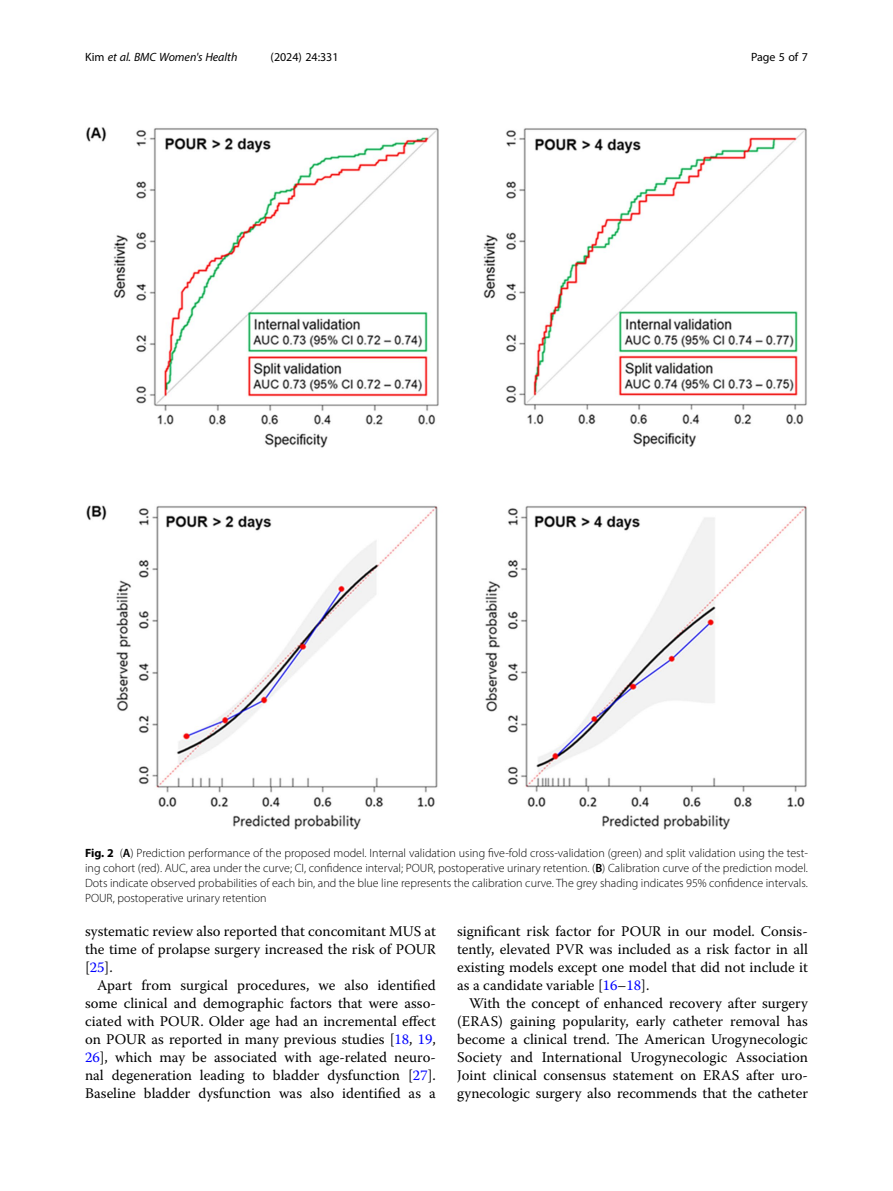
<style>
.page{position:relative;width:893px;height:1191px;background:#fff}
.page>*{position:absolute;margin:0;border:0;box-sizing:border-box;transform-origin:0 0}
.Body_Text_Indent{font:14.7px/18px "Warnock Pro";color:#000;text-align:justify}
.Figure_Caption{font:300 12px/15px "Myriad Pro";color:#000;text-align:justify}
.t1{font:italic 12px "Myriad Pro";color:#000}
.t2{font:12px "Myriad Pro";color:#000}
.s1{font-style:normal}
.s2{font-weight:700}
.s3{font-weight:600}
.s4{color:#00f}
</style>
<div class="page">
<img style="left:86px;top:127px;width:721px;height:703px">
<p class="t1" style="left:85px;top:50px;width:154px"><span class="s1">Kim</span> et al. BMC Women's Health</p>
<p class="t2" style="left:271px;top:50px;width:70px">(2024) 24:331</p>
<p class="t2" style="left:751px;top:50px;width:58px">Page 5 of 7</p>
<p class="Figure_Caption" style="left:85px;top:845px;width:724px"><span class="s2">Fig. 2</span> (<span class="s3">A</span>) Prediction performance of the proposed model. Internal validation using five-fold cross-validation (green) and split validation using the test&shy;ing cohort (red). AUC, area under the curve; CI, confidence interval; POUR, postoperative urinary retention. (<span class="s3">B</span>) Calibration curve of the prediction model.<br>Dots indicate observed probabilities of each bin, and the blue line represents the calibration curve. The grey shading indicates 95% confidence intervals.<br>POUR, postoperative urinary retention</p>
<p class="Body_Text_Indent" style="left:85px;top:922px;width:352px">systematic review also reported that concomitant MUS at the time of prolapse surgery increased the risk of POUR [<span class="s4">25</span>].</p>
<p class="Body_Text_Indent" style="left:85px;top:976px;width:352px;text-indent:12px">Apart from surgical procedures, we also identified some clinical and demographic factors that were asso&shy;ciated with POUR. Older age had an incremental effect on POUR as reported in many previous studies [<span class="s4">18</span>, <span class="s4">19</span>, <span class="s4">26</span>], which may be associated with age-related neuro&shy;nal degeneration leading to bladder dysfunction [<span class="s4">27</span>].<br>Baseline bladder dysfunction was also identified as a</p>
<p class="Body_Text_Indent" style="left:457px;top:922px;width:352px">significant risk factor for POUR in our model. Consis&shy;tently, elevated PVR was included as a risk factor in all existing models except one model that did not include it as a candidate variable [<span class="s4">16</span>–<span class="s4">18</span>].</p>
<p class="Body_Text_Indent" style="left:457px;top:994px;width:352px;text-indent:12px">With the concept of enhanced recovery after surgery (ERAS) gaining popularity, early catheter removal has become a clinical trend. The American Urogynecologic Society and International Urogynecologic Association Joint clinical consensus statement on ERAS after uro&shy;gynecologic surgery also recommends that the catheter</p>
</div>
